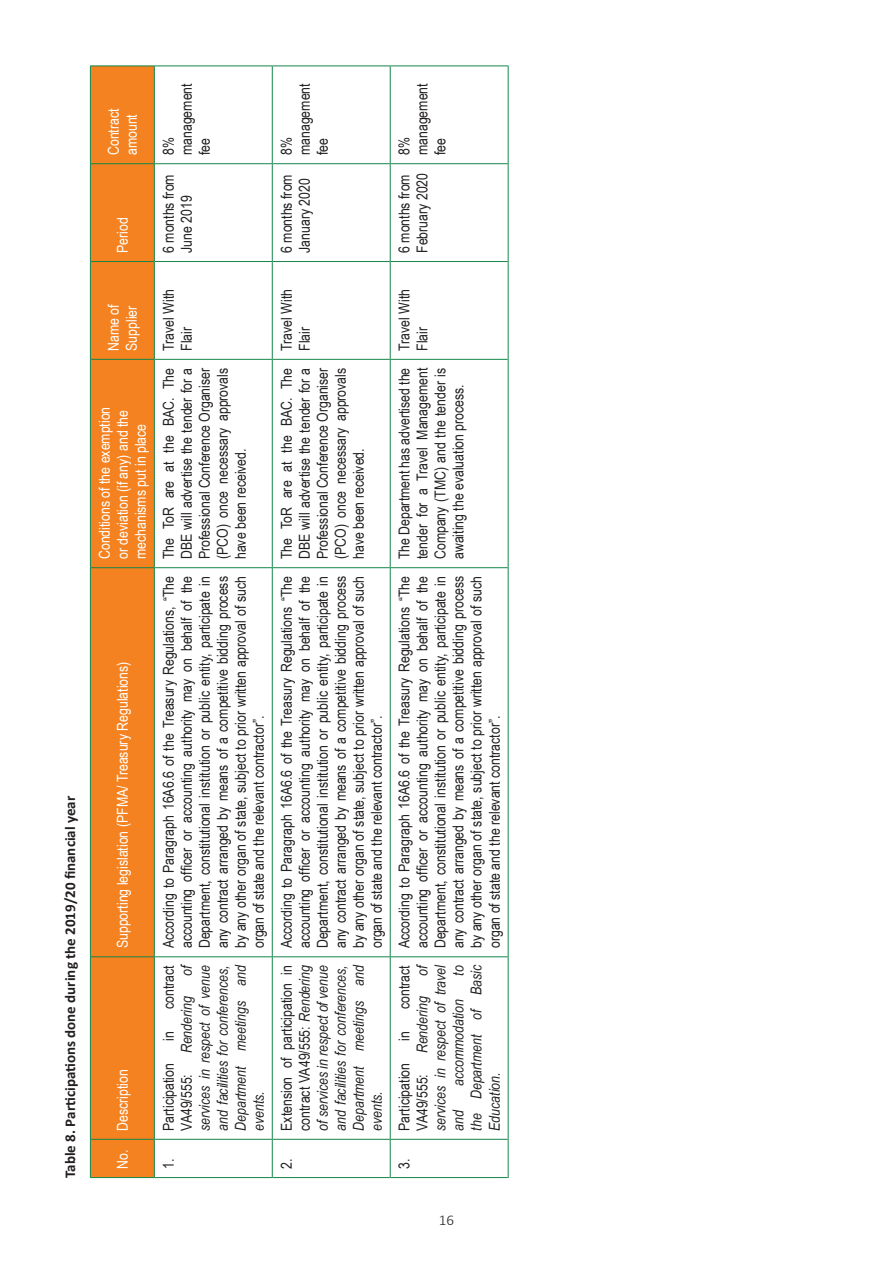
<style>
.page{position:relative;width:893px;height:1263px;background:#fff}
.page>*{position:absolute;margin:0;border:0;box-sizing:border-box;transform-origin:0 0}
.t1{font:15px/18px "Arial Narrow";color:#231f20}
.t2{font:italic 15px/18px "Arial Narrow";color:#231f20;text-align:justify}
.t3{font:15px/18px "Arial Narrow";color:#fff}
.t4{font:700 15px "Calibri";color:#231f20}
.t5{font:300 15px "Calibri";color:#231f20}
.s1{font-style:normal}
</style>
<div class="page">
<div style="left:91px;top:67px;width:63px;height:1110px;background:#f58220"></div>
<hr style="left:91px;top:1177px;width:63px;height:1px;background:#14864a">
<hr style="left:90px;top:1139px;width:1px;height:39px;background:#14864a">
<hr style="left:154px;top:1139px;width:1px;height:39px;background:#14864a">
<hr style="left:91px;top:1139px;width:63px;height:1px;background:#14864a">
<hr style="left:90px;top:957px;width:1px;height:182px;background:#14864a">
<hr style="left:154px;top:957px;width:1px;height:182px;background:#14864a">
<hr style="left:91px;top:956px;width:63px;height:1px;background:#14864a">
<hr style="left:90px;top:568px;width:1px;height:389px;background:#14864a">
<hr style="left:90px;top:359px;width:1px;height:209px;background:#14864a">
<hr style="left:90px;top:261px;width:1px;height:98px;background:#14864a">
<hr style="left:90px;top:164px;width:1px;height:97px;background:#14864a">
<hr style="left:90px;top:66px;width:1px;height:98px;background:#14864a">
<hr style="left:91px;top:567px;width:63px;height:1px;background:#14864a">
<hr style="left:91px;top:359px;width:63px;height:1px;background:#14864a">
<hr style="left:91px;top:261px;width:63px;height:1px;background:#14864a">
<hr style="left:91px;top:163px;width:63px;height:1px;background:#14864a">
<hr style="left:91px;top:66px;width:63px;height:1px;background:#14864a">
<hr style="left:154px;top:568px;width:1px;height:389px;background:#14864a">
<hr style="left:154px;top:359px;width:1px;height:209px;background:#14864a">
<hr style="left:154px;top:261px;width:1px;height:98px;background:#14864a">
<hr style="left:154px;top:164px;width:1px;height:97px;background:#14864a">
<hr style="left:154px;top:66px;width:1px;height:98px;background:#14864a">
<hr style="left:155px;top:1177px;width:117px;height:1px;background:#14864a">
<hr style="left:273px;top:1177px;width:117px;height:1px;background:#14864a">
<hr style="left:391px;top:1177px;width:117px;height:1px;background:#14864a">
<hr style="left:272px;top:1139px;width:1px;height:39px;background:#14864a">
<hr style="left:390px;top:1139px;width:1px;height:39px;background:#14864a">
<hr style="left:508px;top:1139px;width:1px;height:39px;background:#14864a">
<hr style="left:155px;top:1139px;width:117px;height:1px;background:#14864a">
<hr style="left:273px;top:1139px;width:117px;height:1px;background:#14864a">
<hr style="left:391px;top:1139px;width:117px;height:1px;background:#14864a">
<hr style="left:272px;top:957px;width:1px;height:182px;background:#14864a">
<hr style="left:390px;top:957px;width:1px;height:182px;background:#14864a">
<hr style="left:508px;top:957px;width:1px;height:182px;background:#14864a">
<hr style="left:155px;top:956px;width:117px;height:1px;background:#14864a">
<hr style="left:273px;top:956px;width:117px;height:1px;background:#14864a">
<hr style="left:391px;top:956px;width:117px;height:1px;background:#14864a">
<hr style="left:155px;top:567px;width:117px;height:1px;background:#14864a">
<hr style="left:155px;top:359px;width:117px;height:1px;background:#14864a">
<hr style="left:155px;top:261px;width:117px;height:1px;background:#14864a">
<hr style="left:155px;top:163px;width:117px;height:1px;background:#14864a">
<hr style="left:155px;top:66px;width:117px;height:1px;background:#14864a">
<hr style="left:273px;top:567px;width:117px;height:1px;background:#14864a">
<hr style="left:273px;top:359px;width:117px;height:1px;background:#14864a">
<hr style="left:273px;top:261px;width:117px;height:1px;background:#14864a">
<hr style="left:273px;top:163px;width:117px;height:1px;background:#14864a">
<hr style="left:273px;top:66px;width:117px;height:1px;background:#14864a">
<hr style="left:391px;top:567px;width:117px;height:1px;background:#14864a">
<hr style="left:391px;top:359px;width:117px;height:1px;background:#14864a">
<hr style="left:391px;top:261px;width:117px;height:1px;background:#14864a">
<hr style="left:391px;top:163px;width:117px;height:1px;background:#14864a">
<hr style="left:391px;top:66px;width:117px;height:1px;background:#14864a">
<hr style="left:272px;top:568px;width:1px;height:389px;background:#14864a">
<hr style="left:272px;top:359px;width:1px;height:209px;background:#14864a">
<hr style="left:272px;top:261px;width:1px;height:98px;background:#14864a">
<hr style="left:272px;top:164px;width:1px;height:97px;background:#14864a">
<hr style="left:272px;top:66px;width:1px;height:98px;background:#14864a">
<hr style="left:390px;top:568px;width:1px;height:389px;background:#14864a">
<hr style="left:390px;top:359px;width:1px;height:209px;background:#14864a">
<hr style="left:390px;top:261px;width:1px;height:98px;background:#14864a">
<hr style="left:390px;top:164px;width:1px;height:97px;background:#14864a">
<hr style="left:390px;top:66px;width:1px;height:98px;background:#14864a">
<hr style="left:508px;top:568px;width:1px;height:389px;background:#14864a">
<hr style="left:508px;top:359px;width:1px;height:209px;background:#14864a">
<hr style="left:508px;top:261px;width:1px;height:98px;background:#14864a">
<hr style="left:508px;top:164px;width:1px;height:97px;background:#14864a">
<hr style="left:508px;top:66px;width:1px;height:98px;background:#14864a">
<p class="t4" style="left:60px;top:1178px;width:384px;rotate:-90deg">Table 8. Participations done during the 2019/20 financial year</p>
<p class="t3" style="left:104px;top:155px;width:48px;rotate:-90deg">Contract amount</p>
<p class="t3" style="left:113px;top:253px;width:37px;rotate:-90deg">Period</p>
<p class="t1" style="left:159px;top:155px;width:73px;rotate:-90deg">8% management fee</p>
<p class="t1" style="left:159px;top:253px;width:80px;rotate:-90deg">6 months from<br>June 2019</p>
<p class="t1" style="left:277px;top:155px;width:73px;rotate:-90deg">8% management fee</p>
<p class="t1" style="left:277px;top:253px;width:80px;rotate:-90deg">6 months from<br>January 2020</p>
<p class="t1" style="left:395px;top:155px;width:73px;rotate:-90deg">8% management fee</p>
<p class="t1" style="left:395px;top:253px;width:81px;rotate:-90deg">6 months from<br>February 2020</p>
<p class="t3" style="left:104px;top:351px;width:48px;rotate:-90deg">Name of<br>Supplier</p>
<p class="t3" style="left:95px;top:559px;width:154px;rotate:-90deg">Conditions of the exemption or deviation (if any) and the mechanisms put in place</p>
<p class="t3" style="left:113px;top:948px;width:288px;rotate:-90deg">Supporting legislation (PFMA/ Treasury Regulations)</p>
<p class="t3" style="left:113px;top:1169px;width:101px;rotate:-90deg">No. Description</p>
<p class="t1" style="left:159px;top:351px;width:63px;rotate:-90deg">Travel With<br>Flair</p>
<p class="t1" style="left:277px;top:351px;width:63px;rotate:-90deg">Travel With<br>Flair</p>
<p class="t1" style="left:395px;top:351px;width:63px;rotate:-90deg">Travel With<br>Flair</p>
<p class="t1" style="left:159px;top:559px;width:193px;text-align:justify;rotate:-90deg">The ToR are at the BAC. The DBE will advertise the tender for a Professional Conference Organiser (PCO) once necessary approvals have been received.</p>
<p class="t1" style="left:277px;top:559px;width:193px;text-align:justify;rotate:-90deg">The ToR are at the BAC. The DBE will advertise the tender for a Professional Conference Organiser (PCO) once necessary approvals have been received.</p>
<p class="t1" style="left:395px;top:559px;width:193px;text-align:justify;rotate:-90deg">The Department has advertised the tender for a Travel Management Company (TMC) and the tender is awaiting the evaluation process.</p>
<p class="t1" style="left:159px;top:948px;width:374px;text-align:justify;rotate:-90deg">According to Paragraph 16A6.6 of the Treasury Regulations, “The accounting officer or accounting authority may on behalf of the Department, constitutional institution or public entity, participate in any contract arranged by means of a competitive bidding process by any other organ of state, subject to prior written approval of such organ of state and the relevant contractor”.</p>
<p class="t1" style="left:277px;top:948px;width:374px;text-align:justify;rotate:-90deg">According to Paragraph 16A6.6 of the Treasury Regulations “The accounting officer or accounting authority may on behalf of the Department, constitutional institution or public entity, participate in any contract arranged by means of a competitive bidding process by any other organ of state, subject to prior written approval of such organ of state and the relevant contractor”.</p>
<p class="t1" style="left:395px;top:948px;width:374px;text-align:justify;rotate:-90deg">According to Paragraph 16A6.6 of the Treasury Regulations “The accounting officer or accounting authority may on behalf of the Department, constitutional institution or public entity, participate in any contract arranged by means of a competitive bidding process by any other organ of state, subject to prior written approval of such organ of state and the relevant contractor”.</p>
<p class="t2" style="left:177px;top:1131px;width:169px;text-indent:155px;rotate:-90deg">of services in respect of venue and facilities for conferences, Department meetings and events.</p>
<p class="t1" style="left:159px;top:1009px;width:45px;rotate:-90deg">contract</p>
<p class="t2" style="left:177px;top:1053px;width:58px;rotate:-90deg">Rendering</p>
<p class="t1" style="left:159px;top:1041px;width:11px;rotate:-90deg">in</p>
<p class="t1" style="left:159px;top:1169px;width:107px;rotate:-90deg">1. Participation</p>
<p class="t1" style="left:177px;top:1131px;width:58px;rotate:-90deg">VA49/555:</p>
<p class="t2" style="left:277px;top:1131px;width:167px;text-indent:-38px;rotate:-90deg"><span class="s1">2. Extension of participation in contract VA49/555:</span> Rendering of services in respect of venue and facilities for conferences, Department meetings and events.</p>
<p class="t2" style="left:413px;top:1131px;width:169px;text-indent:155px;rotate:-90deg">of services in respect of travel and</p>
<p class="t2" style="left:449px;top:1131px;width:167px;text-indent:155px;rotate:-90deg">to the Department of Basic Education.</p>
<p class="t1" style="left:395px;top:1009px;width:45px;rotate:-90deg">contract</p>
<p class="t2" style="left:413px;top:1053px;width:58px;rotate:-90deg">Rendering</p>
<p class="t2" style="left:449px;top:1086px;width:88px;rotate:-90deg">accommodation</p>
<p class="t1" style="left:395px;top:1041px;width:11px;rotate:-90deg">in</p>
<p class="t1" style="left:395px;top:1169px;width:107px;rotate:-90deg">3. Participation</p>
<p class="t1" style="left:413px;top:1131px;width:58px;rotate:-90deg">VA49/555:</p>
<p class="t5" style="left:439px;top:1211px;width:17px">16</p>
</div>
